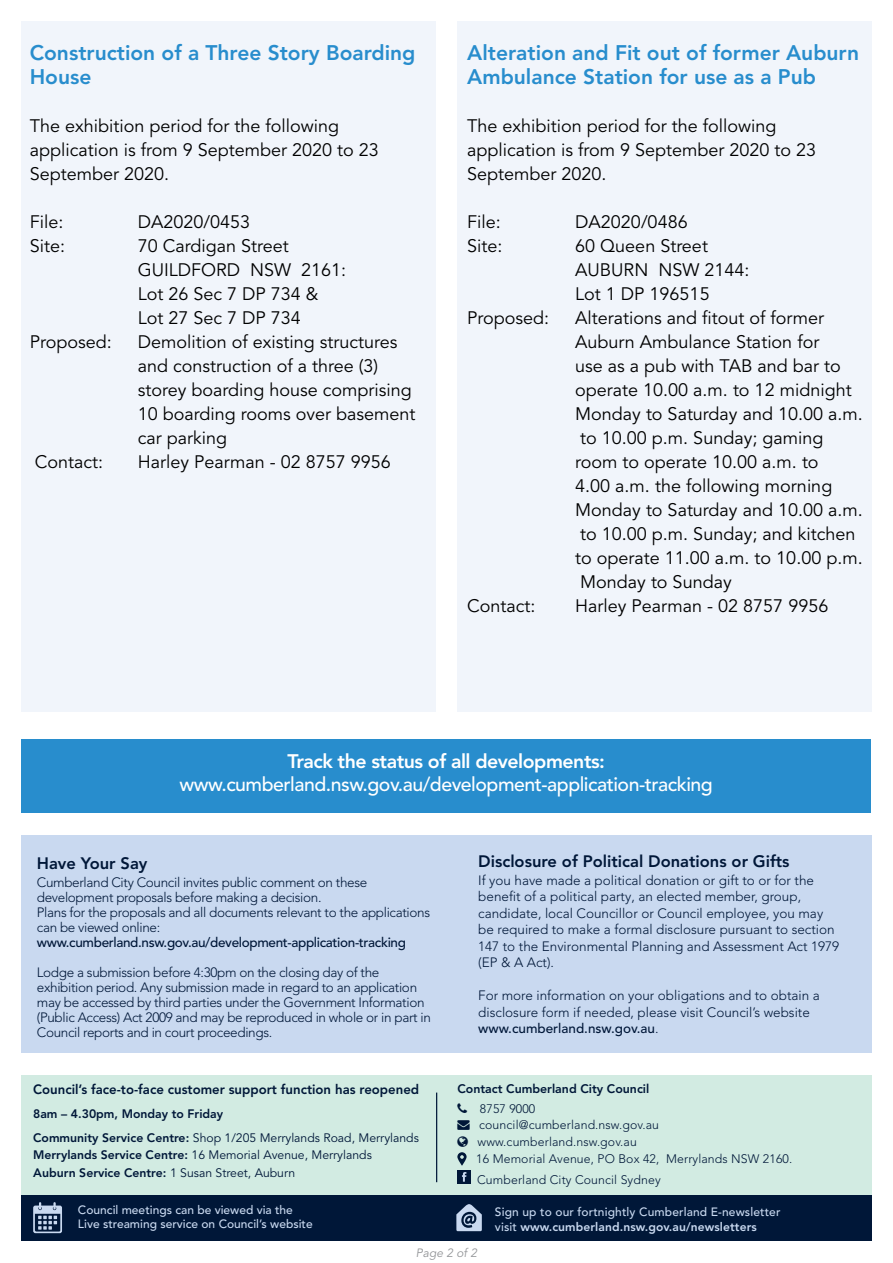
<style>
.page{position:relative;width:893px;height:1263px;background:#fff}
.page>*{position:absolute;margin:0;border:0;box-sizing:border-box;transform-origin:0 0}
.t1{font:800 21px/24px "Avenir LT Pro";color:#288dcd}
.t2{font:500 19.5px "Avenir LT Pro";letter-spacing:-.025em;color:#fff}
.t3{font:800 19.5px "Avenir LT Pro";letter-spacing:-.025em;color:#fff}
.t4{font:18px/24px "Avenir LT Pro";color:#000}
.t5{font:800 16.5px "Avenir LT Pro";color:#001738}
.t6{font:300 13.5px/15px "Avenir LT Pro";letter-spacing:-.025em;color:#001738}
.t7{font:300 13.5px/16.5px "Avenir LT Pro";color:#001738}
.t8{font:500 13.5px "Avenir LT Pro";letter-spacing:-.025em;color:#001738}
.t9{font:800 13.5px "Avenir LT Pro";color:#001738}
.t10{font:300 12.3px/16.5px "Avenir LT Pro";letter-spacing:.01em;color:#001738;text-align:center}
.t11{font:800 12.3px "Avenir LT Pro";color:#001738}
.t12{font:12.15px/18.5px "Avenir LT Pro";color:#001738}
.t13{font:800 12.15px/24.2px "Avenir LT Pro";color:#001738}
.t14{font:500 12px/14.4px "Avenir LT Pro";color:#c9d9f0}
.t15{font:italic 12px "Avenir LT Pro";color:#939598}
.s1{font-weight:400}
.s2{font-weight:800}
.s3{font-weight:500}
</style>
<div class="page">
<div style="left:22px;top:835px;width:850px;height:218px;background:#c9d9f0"></div>
<div style="left:21px;top:1075px;width:851px;height:120px;background:#d2ebe2"></div>
<div style="left:21px;top:1195px;width:851px;height:45px;background:#001738"></div>
<svg style="left:457px;top:1152px;width:10px;height:14px"></svg>
<div style="left:457px;top:1170px;width:14px;height:13px;background:#001738"></div>
<svg style="left:462px;top:1172px;width:4px;height:10px"></svg>
<svg style="left:456px;top:1204px;width:26px;height:27px"></svg>
<svg style="left:33px;top:1205px;width:29px;height:28px"></svg>
<svg style="left:35px;top:1202px;width:25px;height:29px"></svg>
<hr style="left:436px;top:1092px;width:1px;height:90px;background:#001738">
<div style="left:21px;top:739px;width:850px;height:74px;background:#288dcd"></div>
<div style="left:21px;top:21px;width:415px;height:690px;background:#f1f5fb"></div>
<div style="left:457px;top:21px;width:415px;height:690px;background:#f1f5fb"></div>
<p class="t1" style="left:30px;top:41px;width:387px">Construction of a Three Story Boarding<br>House</p>
<p class="t4" style="left:30px;top:115px;width:351px">The exhibition period for the following application is from 9 September 2020 to 23<br>September 2020.</p>
<p class="t4" style="left:30px;top:210px;width:35px">File:</p>
<p class="t4" style="left:138px;top:210px;width:114px">DA2020/0453</p>
<p class="t4" style="left:30px;top:234px;width:37px">Site:</p>
<p class="t4" style="left:138px;top:234px;width:210px">70 Cardigan Street<br>GUILDFORD NSW 2161:<br>Lot 26 Sec 7 DP 734 &amp;<br>Lot 27 Sec 7 DP 734</p>
<p class="t4" style="left:30px;top:330px;width:84px">Proposed:</p>
<p class="t4" style="left:138px;top:330px;width:279px">Demolition of existing structures and construction of a three (3) storey boarding house comprising<br>10 boarding rooms over basement car parking</p>
<p class="t4" style="left:35px;top:450px;width:70px">Contact:</p>
<p class="t4" style="left:138px;top:450px;width:255px">Harley Pearman - 02 8757 9956</p>
<p class="t1" style="left:467px;top:41px;width:393px">Alteration and Fit out of former Auburn<br>Ambulance Station for use as a Pub</p>
<p class="t4" style="left:467px;top:115px;width:351px">The exhibition period for the following application is from 9 September 2020 to 23<br>September 2020.</p>
<p class="t4" style="left:467px;top:210px;width:35px">File:</p>
<p class="t4" style="left:575px;top:210px;width:114px">DA2020/0486</p>
<p class="t4" style="left:467px;top:234px;width:37px">Site:</p>
<p class="t4" style="left:575px;top:234px;width:176px">60 Queen Street<br>AUBURN NSW 2144:<br>Lot 1 DP 196515</p>
<p class="t4" style="left:467px;top:306px;width:84px">Proposed:</p>
<p class="t4" style="left:575px;top:306px;width:289px">Alterations and fitout of former<br>Auburn Ambulance Station for<br>use as a pub with TAB and bar to operate 10.00 a.m. to 12 midnight<br>Monday to Saturday and 10.00 a.m. to 10.00 p.m. Sunday; gaming room to operate 10.00 a.m. to<br>4.00 a.m. the following morning<br>Monday to Saturday and 10.00 a.m. to 10.00 p.m. Sunday; and kitchen to operate 11.00 a.m. to 10.00 p.m.<br>Monday to Sunday</p>
<p class="t4" style="left:467px;top:594px;width:70px">Contact:</p>
<p class="t4" style="left:575px;top:594px;width:255px">Harley Pearman - 02 8757 9956</p>
<p class="t3" style="left:287px;top:750px;width:319px">Track the status of all developments:</p>
<p class="t2" style="left:180px;top:773px;width:535px">www.cumberland.nsw.gov.au/development-application-tracking</p>
<p class="t5" style="left:37px;top:853px;width:112px">Have Your Say</p>
<p class="t6" style="left:37px;top:875px;width:395px">Cumberland City Council invites public comment on these development proposals before making a decision.<br>Plans for the proposals and all documents relevant to the applications can be viewed online:</p>
<p class="t8" style="left:37px;top:934px;width:371px">www.cumberland.nsw.gov.au/development-application-tracking</p>
<p class="t6" style="left:37px;top:965px;width:396px">Lodge a submission before 4:30pm on the closing day of the exhibition period. Any submission made in regard to an application may be accessed by third parties under the Government Information (Public Access) Act 2009 and may be reproduced in whole or in part in Council reports and in court proceedings.</p>
<p class="t9" style="left:33px;top:1081px;width:388px">Council’s face-to-face customer support function has reopened</p>
<p class="t13" style="left:33px;top:1102px;width:387px">8am – 4.30pm, Monday to Friday<br>Community Service Centre: <span class="s1">Shop 1/205 Merrylands Road, Merrylands</span></p>
<p class="t12" style="left:33px;top:1146px;width:340px"><span class="s2">Merrylands Service Centre:</span> 16 Memorial Avenue, Merrylands<br><span class="s2">Auburn Service Centre:</span> 1 Susan Street, Auburn</p>
<p class="t14" style="left:78px;top:1203px;width:236px">Council meetings can be viewed via the<br>Live streaming service on Council’s website</p>
<p class="t5" style="left:478px;top:851px;width:313px">Disclosure of Political Donations or Gifts</p>
<p class="t7" style="left:478px;top:872px;width:362px">If you have made a political donation or gift to or for the benefit of a political party, an elected member, group, candidate, local Councillor or Council employee, you may be required to make a formal disclosure pursuant to section 147 to the Environmental Planning and Assessment Act 1979 (EP &amp; A Act).</p>
<p class="t7" style="left:478px;top:987px;width:343px">For more information on your obligations and to obtain a disclosure form if needed, please visit Council’s website <span class="s3">www.cumberland.nsw.gov.au</span>.</p>
<p class="t11" style="left:457px;top:1081px;width:193px">Contact Cumberland City Council</p>
<p class="t10" style="left:480px;top:1100px;width:57px">8757 9000</p>
<p class="t10" style="left:457px;top:1117px;width:203px">→ council@cumberland.nsw.gov.au www.cumberland.nsw.gov.au</p>
<p class="t10" style="left:476px;top:1149px;width:317px;line-height:20.4px;text-align:left">16 Memorial Avenue, PO Box 42, Merrylands NSW 2160.<br>Cumberland City Council Sydney</p>
<p class="t14" style="left:495px;top:1205px;width:287px">Sign up to our fortnightly Cumberland E-newsletter visit <span class="s2">www.cumberland.nsw.gov.au/newsletters</span></p>
<p class="t15" style="left:416px;top:1245px;width:63px">Page 2 of 2</p>
</div>
